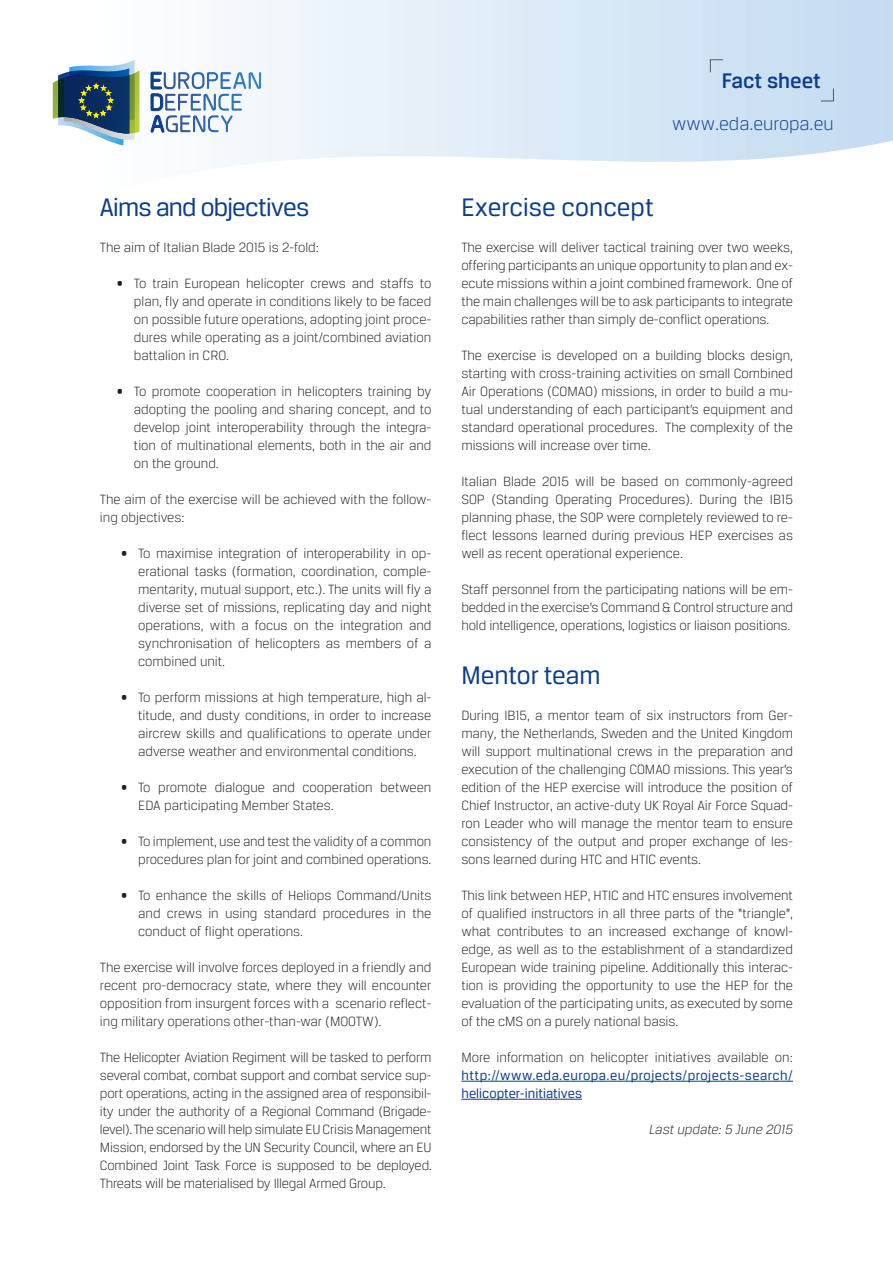
<style>
.page{position:relative;width:893px;height:1263px;background:#fff}
.page>*{position:absolute;margin:0;border:0;box-sizing:border-box;transform-origin:0 0}
.Body{font:27px "Breuer Text";letter-spacing:-.01em;color:#0d3e8d}
.Body-2{font:27px "Breuer Text";letter-spacing:-.03em;color:#0d3e8d}
.t1{font:500 22.5px "Breuer Text";color:#0d3e8d}
.t2{font:300 19.5px "Breuer Text";color:#0d3e8d}
.Body-3{font:300 14.25px/18px "Breuer Text";color:#231f20;text-align:justify}
.Body-4{font:14.25px/18px "Breuer Text";letter-spacing:.01em;color:#0d3e8d;text-align:justify}
.Body-5{font:italic 300 14.25px "Breuer Text";color:#231f20}
.s1{font-weight:300;color:#231f20}
</style>
<div class="page">
<svg style="left:52px;top:0;width:841px;height:167px"></svg>
<hr style="left:461px;top:1081px;width:332px;height:1px;background:#0d3e8d">
<hr style="left:461px;top:1099px;width:121px;height:1px;background:#0d3e8d">
<svg style="left:710px;top:59px;width:13px;height:14px"></svg>
<svg style="left:820px;top:88px;width:14px;height:13px"></svg>
<svg style="left:53px;top:60px;width:86px;height:85px"></svg>
<svg style="left:151px;top:72px;width:110px;height:60px"></svg>
<p class="Body-2" style="left:100px;top:193px;width:211px">Aims and objectives</p>
<p class="Body-3" style="left:100px;top:238px;width:221px">The aim of Italian Blade 2015 is 2-fold:</p>
<p class="Body-3" style="left:134px;top:274px;width:299px;text-indent:-17px">• To train European helicopter crews and staffs to plan, fly and operate in conditions likely to be faced on possible future operations, adopting joint proce&shy;dures while operating as a joint/combined aviation battalion in CRO.</p>
<p class="Body-3" style="left:134px;top:382px;width:299px;text-indent:-17px">• To promote cooperation in helicopters training by adopting the pooling and sharing concept, and to develop joint interoperability through the integra&shy;tion of multinational elements, both in the air and on the ground.</p>
<p class="Body-3" style="left:100px;top:490px;width:333px">The aim of the exercise will be achieved with the follow&shy;ing objectives:</p>
<p class="Body-3" style="left:138px;top:544px;width:295px;text-indent:-17px">• To maximise integration of interoperability in op&shy;erational tasks (formation, coordination, comple&shy;mentarity, mutual support, etc.). The units will fly a diverse set of missions, replicating day and night operations, with a focus on the integration and synchronisation of helicopters as members of a combined unit.</p>
<p class="Body-3" style="left:138px;top:688px;width:295px;text-indent:-17px">• To perform missions at high temperature, high al&shy;titude, and dusty conditions, in order to increase aircrew skills and qualifications to operate under adverse weather and environmental conditions.</p>
<p class="Body-3" style="left:138px;top:778px;width:295px;text-indent:-17px">• To promote dialogue and cooperation between<br>EDA participating Member States.</p>
<p class="Body-3" style="left:121px;top:832px;width:312px;text-align:right">• To implement, use and test the validity of a common procedures plan for joint and combined operations.</p>
<p class="Body-3" style="left:138px;top:886px;width:295px;text-indent:-17px">• To enhance the skills of Heliops Command/Units and crews in using standard procedures in the conduct of flight operations.</p>
<p class="Body-3" style="left:100px;top:958px;width:333px">The exercise will involve forces deployed in a friendly and recent pro-democracy state, where they will encounter opposition from insurgent forces with a scenario reflect&shy;ing military operations other-than-war (MOOTW).</p>
<p class="Body-3" style="left:100px;top:1048px;width:334px">The Helicopter Aviation Regiment will be tasked to perform several combat, combat support and combat service sup&shy;port operations, acting in the assigned area of responsibil&shy;ity under the authority of a Regional Command (Brigade&shy;level). The scenario will help simulate EU Crisis Management Mission, endorsed by the UN Security Council, where an EU Combined Joint Task Force is supposed to be deployed.<br>Threats will be materialised by Illegal Armed Group.</p>
<p class="t1" style="left:722px;top:68px;width:101px">Fact sheet</p>
<p class="t2" style="left:672px;top:113px;width:163px">www.eda.europa.eu</p>
<p class="Body" style="left:461px;top:193px;width:194px">Exercise concept</p>
<p class="Body-3" style="left:461px;top:238px;width:333px">The exercise will deliver tactical training over two weeks, offering participants an unique opportunity to plan and ex&shy;ecute missions within a joint combined framework. One of the main challenges will be to ask participants to integrate capabilities rather than simply de-conflict operations.</p>
<p class="Body-3" style="left:461px;top:346px;width:333px">The exercise is developed on a building blocks design, starting with cross-training activities on small Combined Air Operations (COMAO) missions, in order to build a mu&shy;tual understanding of each participant’s equipment and standard operational procedures. The complexity of the missions will increase over time.</p>
<p class="Body-3" style="left:461px;top:472px;width:333px">Italian Blade 2015 will be based on commonly-agreed SOP (Standing Operating Procedures). During the IB15 planning phase, the SOP were completely reviewed to re&shy;flect lessons learned during previous HEP exercises as well as recent operational experience.</p>
<p class="Body-3" style="left:461px;top:580px;width:333px">Staff personnel from the participating nations will be em&shy;bedded in the exercise’s Command &amp; Control structure and hold intelligence, operations, logistics or liaison positions.</p>
<p class="Body" style="left:461px;top:661px;width:141px">Mentor team</p>
<p class="Body-3" style="left:461px;top:706px;width:333px">During IB15, a mentor team of six instructors from Ger&shy;many, the Netherlands, Sweden and the United Kingdom will support multinational crews in the preparation and execution of the challenging COMAO missions. This year’s edition of the HEP exercise will introduce the position of Chief Instructor, an active-duty UK Royal Air Force Squad&shy;ron Leader who will manage the mentor team to ensure consistency of the output and proper exchange of les&shy;sons learned during HTC and HTIC events.</p>
<p class="Body-3" style="left:461px;top:886px;width:333px">This link between HEP, HTIC and HTC ensures involvement of qualified instructors in all three parts of the “triangle”, what contributes to an increased exchange of knowl&shy;edge, as well as to the establishment of a standardized European wide training pipeline. Additionally this interac&shy;tion is providing the opportunity to use the HEP for the evaluation of the participating units, as executed by some of the cMS on a purely national basis.</p>
<p class="Body-4" style="left:461px;top:1048px;width:333px"><span class="s1">More information on helicopter initiatives available on: </span>http://www.eda.europa.eu/projects/projects-search/ helicopter-initiatives</p>
<p class="Body-5" style="left:649px;top:1122px;width:145px">Last update: 5 June 2015</p>
</div>
